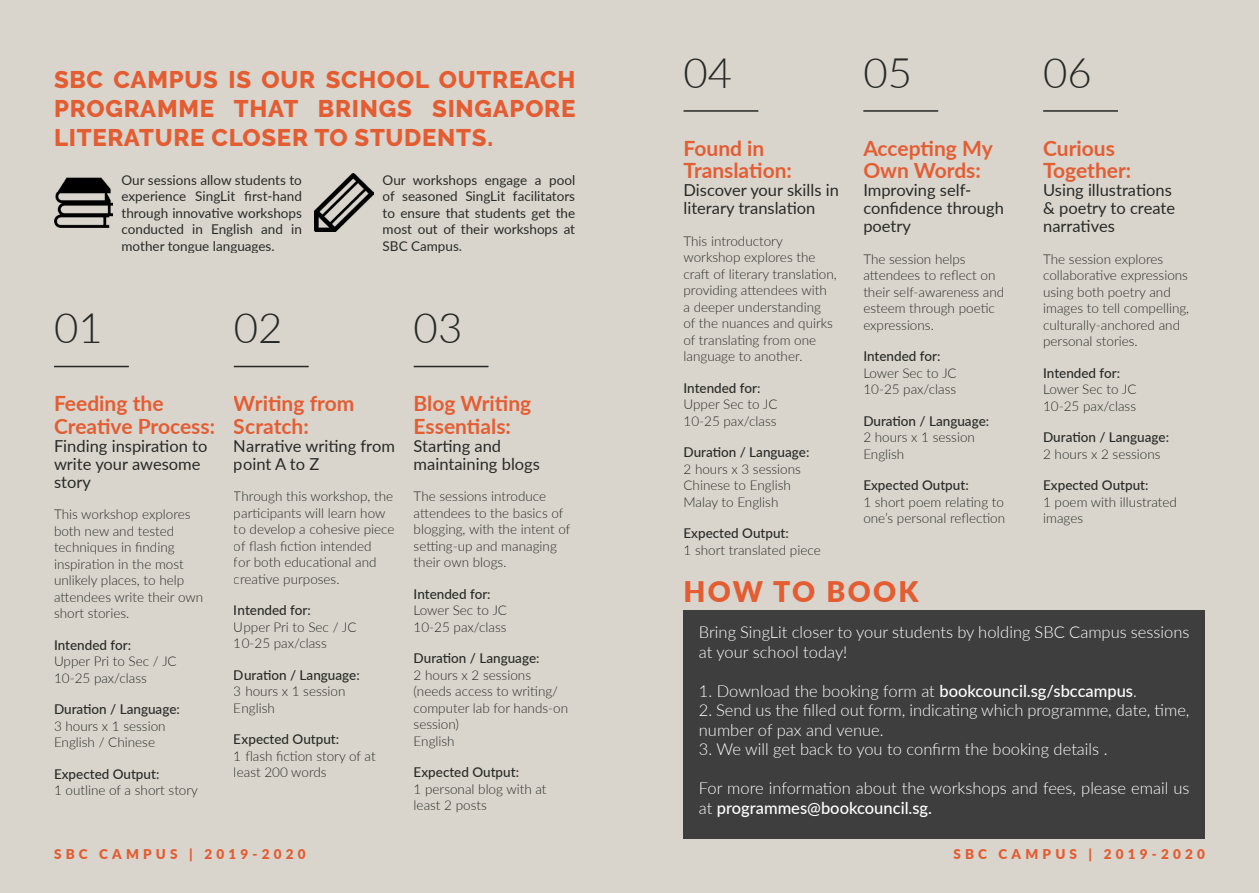
<style>
.page{position:relative;width:1259px;height:893px;background:#d9d5cc}
.page>*{position:absolute;margin:0;border:0;box-sizing:border-box;transform-origin:0 0}
.Callout_Numbers{font:300 42px "Lato";color:#262825}
.Subhead_-_Align_Cent{font:900 28.35px "Lato";letter-spacing:.08em;color:#e45c32}
.Pull_Text_-_Align_Ri{font:800 24px/28.8px "Raleway";letter-spacing:.03em;color:#e45c32;text-align:justify}
.t1{font:700 21px/22.5px "Lato";color:#e45c32}
.t2{font:16.5px/18px "Lato";color:#262825}
.Body_Text_-_Align_Ce{font:300 16.5px/19.5px "Lato";color:#fff}
.Body_Text_-_Align_Ri{font:300 16.5px/19.5px "Lato";color:#fff}
.t3{font:300 13.5px/16.5px "Lato";color:#262825}
.t4{font:500 13.5px "Lato";color:#262825}
.t5{font:13.5px/16.5px "Lato";color:#262825;text-align:justify}
.Body_Text_-_Align_Le{font:900 13.5px "Lato";letter-spacing:.31em;color:#e45c32}
.s1{font-weight:500}
</style>
<div class="page">
<hr style="left:54px;top:366px;width:75px;height:1px;background:#262825">
<hr style="left:234px;top:366px;width:75px;height:1px;background:#262825">
<hr style="left:414px;top:366px;width:74px;height:1px;background:#262825">
<hr style="left:683px;top:110px;width:75px;height:2px;background:#262825">
<hr style="left:863px;top:110px;width:75px;height:2px;background:#262825">
<hr style="left:1043px;top:110px;width:75px;height:2px;background:#262825">
<div style="left:683px;top:610px;width:522px;height:229px;background:#3e3e3f"></div>
<img style="left:54px;top:174px;width:58px;height:58px">
<img style="left:315px;top:174px;width:58px;height:58px">
<p class="Pull_Text_-_Align_Ri" style="left:54px;top:66px;width:523px">SBC CAMPUS IS OUR SCHOOL OUTREACH PROGRAMME THAT BRINGS SINGAPORE LITERATURE CLOSER TO STUDENTS.</p>
<p class="t5" style="left:122px;top:171px;width:182px">Our sessions allow students to experience SingLit first-hand through innovative workshops conducted in English and in mother tongue languages.</p>
<p class="Callout_Numbers" style="left:54px;top:299px;width:50px">01</p>
<p class="Callout_Numbers" style="left:234px;top:299px;width:50px">02</p>
<p class="t5" style="left:382px;top:171px;width:194px">Our workshops engage a pool of seasoned SingLit facilitators to ensure that students get the most out of their workshops at SBC Campus.</p>
<p class="Callout_Numbers" style="left:414px;top:299px;width:50px">03</p>
<h3 class="t1" style="left:54px;top:392px;width:163px">Feeding the<br>Creative Process:</h3>
<p class="t2" style="left:54px;top:436px;width:155px">Finding inspiration to write your awesome story</p>
<p class="t3" style="left:54px;top:506px;width:151px">This workshop explores both new and tested techniques in finding inspiration in the most unlikely places, to help attendees write their own short stories.</p>
<p class="t4" style="left:54px;top:635px;width:79px">Intended for:</p>
<p class="t3" style="left:54px;top:653px;width:124px">Upper Pri to Sec / JC<br>10-25 pax/class</p>
<p class="t4" style="left:54px;top:700px;width:127px">Duration / Language:</p>
<p class="t3" style="left:54px;top:717px;width:113px">3 hours x 1 session<br>English / Chinese</p>
<p class="t4" style="left:54px;top:764px;width:107px">Expected Output:</p>
<p class="t3" style="left:54px;top:782px;width:145px">1 outline of a short story</p>
<h3 class="t1" style="left:234px;top:392px;width:122px">Writing from<br>Scratch:</h3>
<p class="t2" style="left:234px;top:436px;width:163px">Narrative writing from point A to Z</p>
<p class="t3" style="left:234px;top:488px;width:162px">Through this workshop, the participants will learn how to develop a cohesive piece of flash fiction intended<br>for both educational and creative purposes.</p>
<p class="t4" style="left:234px;top:601px;width:79px">Intended for:</p>
<p class="t3" style="left:234px;top:618px;width:124px">Upper Pri to Sec / JC<br>10-25 pax/class</p>
<p class="t4" style="left:234px;top:665px;width:127px">Duration / Language:</p>
<p class="t3" style="left:234px;top:683px;width:113px">3 hours x 1 session<br>English</p>
<p class="t4" style="left:234px;top:730px;width:107px">Expected Output:</p>
<p class="t3" style="left:234px;top:747px;width:143px">1 flash fiction story of at least 200 words</p>
<h3 class="t1" style="left:414px;top:392px;width:119px">Blog Writing<br>Essentials:</h3>
<p class="t2" style="left:414px;top:436px;width:128px">Starting and maintaining blogs</p>
<p class="t3" style="left:414px;top:488px;width:158px">The sessions introduce attendees to the basics of blogging, with the intent of setting-up and managing their own blogs.</p>
<p class="t4" style="left:414px;top:584px;width:79px">Intended for:</p>
<p class="t3" style="left:414px;top:602px;width:95px">Lower Sec to JC<br>10-25 pax/class</p>
<p class="t4" style="left:414px;top:649px;width:127px">Duration / Language:</p>
<p class="t3" style="left:414px;top:666px;width:156px">2 hours x 2 sessions (needs access to writing/ computer lab for hands-on session)<br>English</p>
<p class="t4" style="left:414px;top:763px;width:107px">Expected Output:</p>
<p class="t3" style="left:414px;top:780px;width:134px">1 personal blog with at least 2 posts</p>
<p class="Callout_Numbers" style="left:683px;top:44px;width:50px">04</p>
<p class="Callout_Numbers" style="left:863px;top:44px;width:50px">05</p>
<p class="Callout_Numbers" style="left:1043px;top:44px;width:50px">06</p>
<h3 class="t1" style="left:683px;top:136px;width:110px">Found in<br>Translation:</h3>
<p class="t2" style="left:683px;top:181px;width:157px">Discover your skills in literary translation</p>
<p class="t3" style="left:683px;top:232px;width:155px">This introductory workshop explores the craft of literary translation, providing attendees with<br>a deeper understanding<br>of the nuances and quirks of translating from one language to another.</p>
<p class="t4" style="left:683px;top:378px;width:79px">Intended for:</p>
<p class="t3" style="left:683px;top:396px;width:96px">Upper Sec to JC<br>10-25 pax/class</p>
<p class="t4" style="left:683px;top:443px;width:127px">Duration / Language:</p>
<p class="t3" style="left:683px;top:460px;width:119px">2 hours x 3 sessions<br>Chinese to English<br>Malay to English</p>
<p class="t4" style="left:683px;top:524px;width:107px">Expected Output:</p>
<p class="t3" style="left:683px;top:541px;width:139px">1 short translated piece</p>
<h3 class="t1" style="left:863px;top:136px;width:131px">Accepting My<br>Own Words:</h3>
<p class="t2" style="left:863px;top:181px;width:142px">Improving self&shy;confidence through poetry</p>
<p class="t3" style="left:863px;top:250px;width:142px">The session helps attendees to reflect on their self-awareness and esteem through poetic expressions.</p>
<p class="t4" style="left:863px;top:347px;width:79px">Intended for:</p>
<p class="t3" style="left:863px;top:364px;width:95px">Lower Sec to JC<br>10-25 pax/class</p>
<p class="t4" style="left:863px;top:411px;width:127px">Duration / Language:</p>
<p class="t3" style="left:863px;top:429px;width:113px">2 hours x 1 session<br>English</p>
<p class="t4" style="left:863px;top:476px;width:107px">Expected Output:</p>
<p class="t3" style="left:863px;top:493px;width:143px">1 short poem relating to one’s personal reflection</p>
<h3 class="t1" style="left:1043px;top:136px;width:90px">Curious<br>Together:</h3>
<p class="t2" style="left:1043px;top:181px;width:133px">Using illustrations &amp; poetry to create narratives</p>
<p class="t3" style="left:1043px;top:250px;width:148px">The session explores collaborative expressions using both poetry and images to tell compelling, culturally-anchored and personal stories.</p>
<p class="t4" style="left:1043px;top:363px;width:79px">Intended for:</p>
<p class="t3" style="left:1043px;top:381px;width:95px">Lower Sec to JC<br>10-25 pax/class</p>
<p class="t4" style="left:1043px;top:428px;width:127px">Duration / Language:</p>
<p class="t3" style="left:1043px;top:445px;width:119px">2 hours x 2 sessions</p>
<p class="t4" style="left:1043px;top:476px;width:107px">Expected Output:</p>
<p class="t3" style="left:1043px;top:493px;width:135px">1 poem with illustrated images</p>
<p class="Subhead_-_Align_Cent" style="left:683px;top:570px;width:237px">HOW TO BOOK</p>
<p class="Body_Text_-_Align_Ri" style="left:699px;top:622px;width:492px">Bring SingLit closer to your students by holding SBC Campus sessions at your school today!</p>
<p class="Body_Text_-_Align_Ce" style="left:699px;top:680px;width:439px">1. Download the booking form at <span class="s1">bookcouncil.sg/sbccampus</span>.</p>
<p class="Body_Text_-_Align_Ce" style="left:699px;top:700px;width:492px">2. Send us the filled out form, indicating which programme, date, time, number of pax and venue.</p>
<p class="Body_Text_-_Align_Ce" style="left:699px;top:739px;width:410px">3. We will get back to you to confirm the booking details .</p>
<p class="Body_Text_-_Align_Ri" style="left:699px;top:778px;width:492px">For more information about the workshops and fees, please email us at <span class="s1">programmes@bookcouncil.sg.</span></p>
<p class="Body_Text_-_Align_Le" style="left:54px;top:844px;width:253px">SBC CAMPUS | 2019-2020</p>
<p class="Body_Text_-_Align_Le" style="left:953px;top:844px;width:253px">SBC CAMPUS | 2019-2020</p>
</div>
